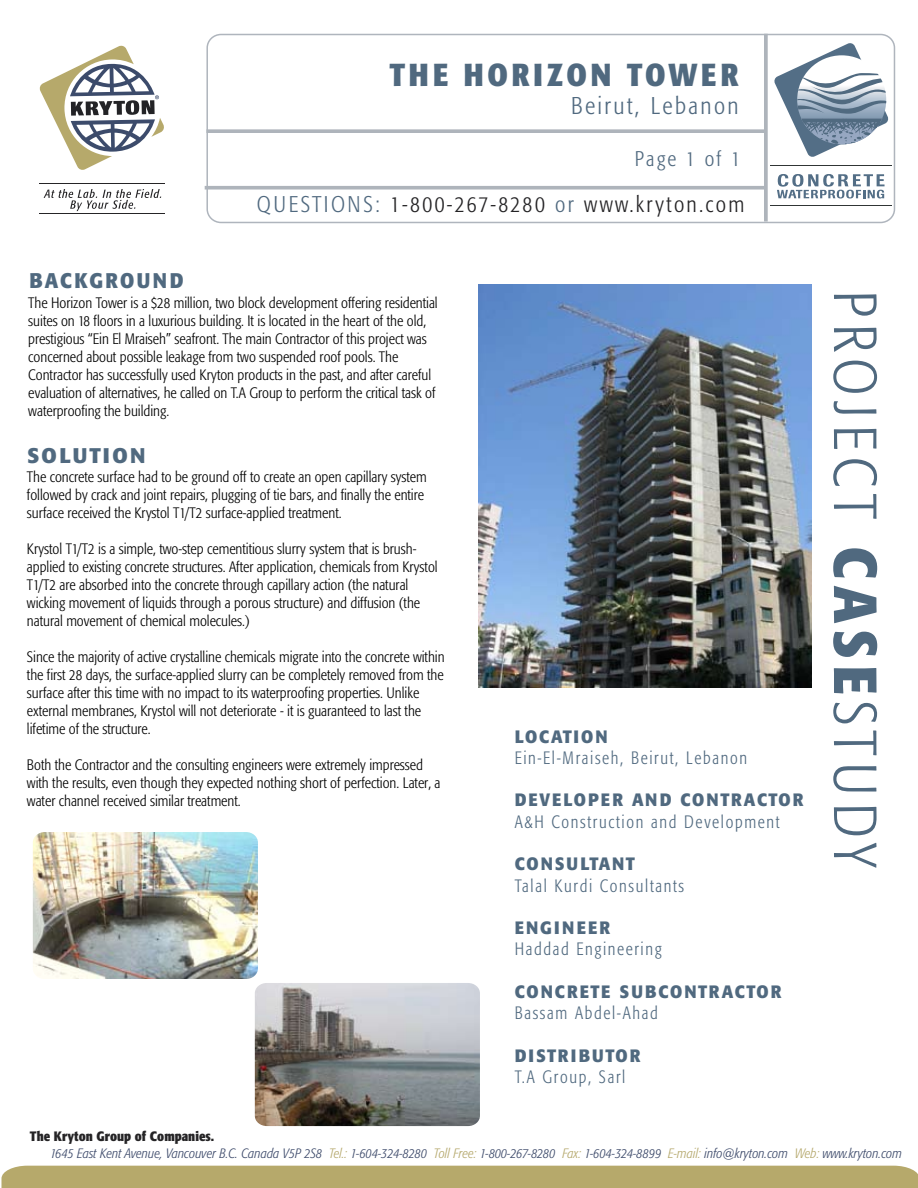
<style>
.page{position:relative;width:918px;height:1188px;background:#fff}
.page>*{position:absolute;margin:0;border:0;box-sizing:border-box;transform-origin:0 0}
.t1{font:300 condensed 60px "Formata";letter-spacing:.11em;color:#50697f}
.t2{font:700 condensed 31.5px "Formata";letter-spacing:.12em;color:#50697f}
.t3{font:300 condensed 24px "Formata";letter-spacing:.1em;color:#50697f}
.t4{font:300 condensed 22.5px "Formata";letter-spacing:.1em;color:#242325}
.t5{font:700 21px "Formata";letter-spacing:.11em;color:#50697f;scale:.93 1}
.t6{font:300 condensed 21px "Formata";letter-spacing:.1em;color:#50697f}
.t7{font:700 21px "Formata";letter-spacing:.11em;color:#50697f}
.t8{font:300 condensed 17.7px "Formata";letter-spacing:.1em;color:#50697f;scale:.94 1}
.t9{font:700 17.7px "Formata";letter-spacing:.1em;color:#50697f;scale:.94 1}
.t10{font:700 17.7px "Formata";letter-spacing:.12em;color:#50697f;scale:.94 1}
.t11{font:300 condensed 15px/18px "Formata";color:#000}
.t12{font:italic 300 condensed 13.5px/17.5px "Formata";color:#3e4b6b}
.s1{color:#50697f}
.s2{font-weight:700}
.s3{font-weight:700;font-style:normal;color:#252426}
.s4{color:#b5a86c}
</style>
<div class="page">
<div style="left:206px;top:34px;width:689px;height:189px;border:2px solid #afb5bd;border-radius:14px"></div>
<hr style="left:39px;top:183px;width:126px;height:1px;background:#252426">
<hr style="left:39px;top:213px;width:126px;height:1px;background:#252426">
<svg style="left:44px;top:189px;width:117px;height:22px"></svg>
<svg style="left:39px;top:45px;width:125px;height:125px"></svg>
<div style="left:764px;top:34px;width:4px;height:188px;border:2px solid #aeb4bb"></div>
<div style="left:206px;top:129px;width:558px;height:4px;border:2px solid #aeb4bb"></div>
<div style="left:205px;top:186px;width:559px;height:4px;border:2px solid #aeb4bb"></div>
<svg style="left:774px;top:43px;width:115px;height:114px"></svg>
<svg style="left:777px;top:174px;width:108px;height:25px"></svg>
<hr style="left:771px;top:166px;width:121px;height:1px;background:#303535">
<hr style="left:771px;top:205px;width:121px;height:1px;background:#303535">
<div style="left:2px;top:1166px;width:916px;height:22px;background:#b6a96b"></div>
<img style="left:33px;top:832px;width:225px;height:147px">
<img style="left:479px;top:284px;width:332px;height:404px">
<img style="left:255px;top:983px;width:225px;height:143px">
<h2 class="t2" style="left:390px;top:55px;width:351px">THE HORIZON TOWER</h2>
<h3 class="t3" style="left:571px;top:92px;width:169px">Beirut, Lebanon</h3>
<h3 class="t6" style="left:635px;top:147px;width:107px">Page 1 of 1</h3>
<h3 class="t5" style="left:29px;top:268px;width:167px">BACKGROUND</h3>
<h3 class="t4" style="left:257px;top:191px;width:489px"><span class="s1">QUESTIONS:</span> 1-800-267-8280 <span class="s1">or</span> www.kryton.com</h3>
<p class="t11" style="left:28px;top:294px;width:411px">The Horizon Tower is a $28 million, two block development offering residential suites on 18 floors in a luxurious building. It is located in the heart of the old, prestigious “Ein El Mraiseh” seafront. The main Contractor of this project was concerned about possible leakage from two suspended roof pools. The Contractor has successfully used Kryton products in the past, and after careful evaluation of alternatives, he called on T.A Group to perform the critical task of waterproofing the building.</p>
<h3 class="t7" style="left:27px;top:443px;width:120px">SOLUTION</h3>
<p class="t11" style="left:27px;top:468px;width:401px">The concrete surface had to be ground off to create an open capillary system followed by crack and joint repairs, plugging of tie bars, and finally the entire surface received the Krystol T1/T2 surface-applied treatment.</p>
<p class="t11" style="left:27px;top:540px;width:412px">Krystol T1/T2 is a simple, two-step cementitious slurry system that is brush&shy;applied to existing concrete structures. After application, chemicals from Krystol T1/T2 are absorbed into the concrete through capillary action (the natural wicking movement of liquids through a porous structure) and diffusion (the natural movement of chemical molecules.)</p>
<p class="t11" style="left:27px;top:648px;width:419px">Since the majority of active crystalline chemicals migrate into the concrete within the first 28 days, the surface-applied slurry can be completely removed from the surface after this time with no impact to its waterproofing properties. Unlike external membranes, Krystol will not deteriorate - it is guaranteed to last the lifetime of the structure.</p>
<p class="t11" style="left:27px;top:756px;width:415px">Both the Contractor and the consulting engineers were extremely impressed with the results, even though they expected nothing short of perfection. Later, a water channel received similar treatment.</p>
<p class="t9" style="left:515px;top:725px;width:100px">LOCATION</p>
<p class="t8" style="left:515px;top:747px;width:249px">Ein-El-Mraiseh, Beirut, Lebanon</p>
<p class="t9" style="left:515px;top:789px;width:309px">DEVELOPER AND CONTRACTOR</p>
<p class="t8" style="left:515px;top:811px;width:283px">A&amp;H Construction and Development</p>
<p class="t9" style="left:515px;top:853px;width:130px">CONSULTANT</p>
<p class="t8" style="left:515px;top:875px;width:182px">Talal Kurdi Consultants</p>
<p class="t10" style="left:515px;top:917px;width:103px">ENGINEER</p>
<p class="t8" style="left:515px;top:939px;width:158px">Haddad Engineering</p>
<p class="t9" style="left:515px;top:981px;width:285px">CONCRETE SUBCONTRACTOR</p>
<p class="t8" style="left:515px;top:1003px;width:154px">Bassam Abdel-Ahad</p>
<p class="t10" style="left:515px;top:1044px;width:135px">DISTRIBUTOR</p>
<p class="t8" style="left:515px;top:1067px;width:119px">T.A Group, Sarl</p>
<h1 class="t1" style="left:890px;top:290px;width:579px;rotate:90deg">PROJECT <span class="s2">CASE</span>STUDY</h1>
<p class="t12" style="left:51px;top:1127px;width:853px;text-indent:-21px"><span class="s3">The Kryton Group of Companies.<br></span>1645 East Kent Avenue, Vancouver B.C. Canada V5P 2S8 <span class="s4">Tel.:</span> 1-604-324-8280 <span class="s4">Toll Free:</span> 1-800-267-8280 <span class="s4">Fax:</span> 1-604-324-8899 <span class="s4">E-mail:</span> info@kryton.com <span class="s4">Web:</span> www.kryton.com</p>
</div>
